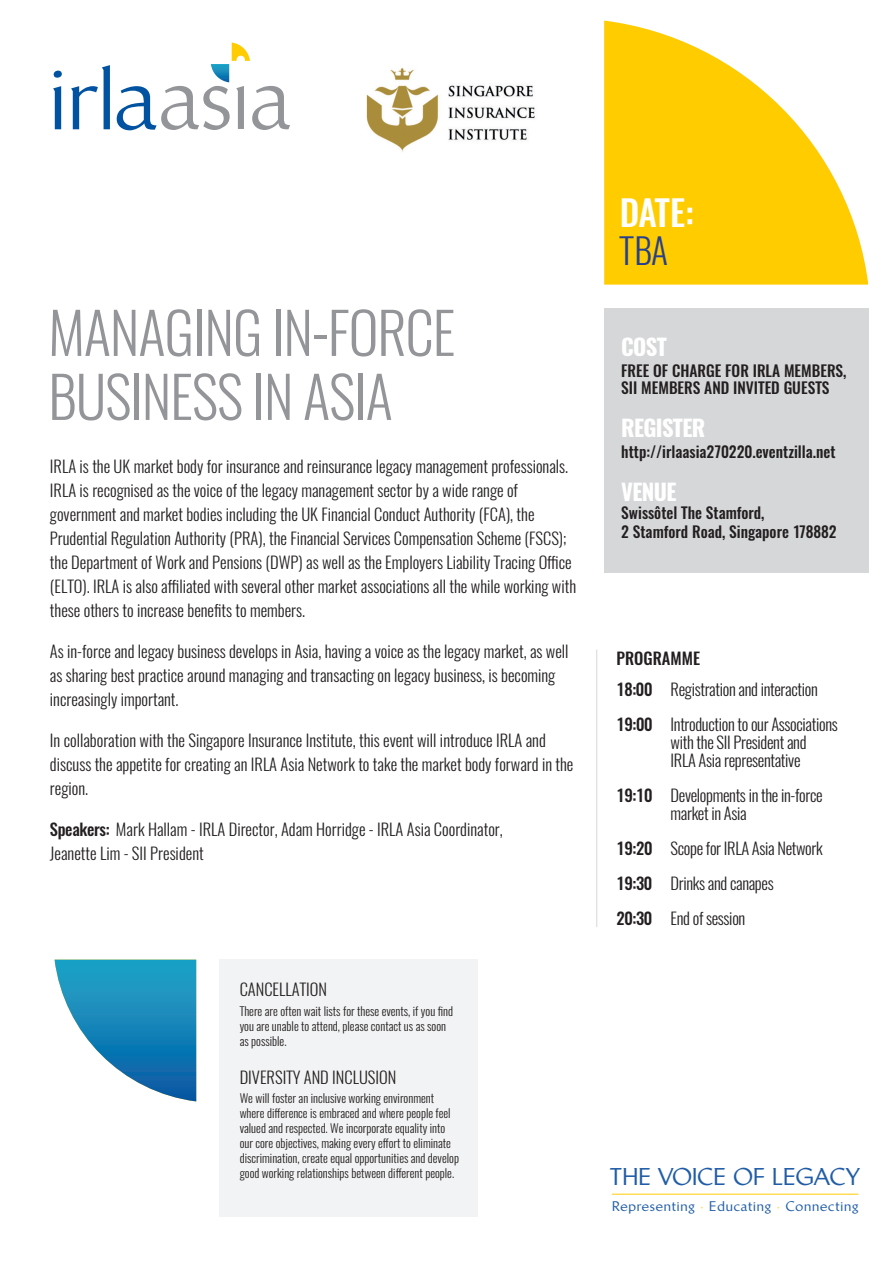
<style>
.page{position:relative;width:893px;height:1263px;background:#fff}
.page>*{position:absolute;margin:0;border:0;box-sizing:border-box;transform-origin:0 0}
.t1{font:300 57px/64.1px "Oswald";letter-spacing:-.02em;color:#939598}
.t2{font:500 35.4px/37.5px "Oswald";color:#fff}
.t3{font:500 23.25px "Linotype Brewery";letter-spacing:.01em;color:#215da7}
.t4{font:700 22.65px "Oswald";letter-spacing:-.03em;color:#fff}
.t5{font:300 16.5px/24px "Oswald";color:#231f20}
.t6{font:300 16.5px/18px "Oswald";letter-spacing:-.02em;color:#231f20}
.t7{font:500 16.5px "Oswald";color:#231f20}
.t8{font:500 15.45px/17px "Oswald";color:#231f20}
.t9{font:500 13.35px "Linotype Brewery";letter-spacing:.06em;color:#215da7}
.t10{font:300 12px/15px "Oswald";color:#231f20}
.s1{font-weight:500}
.s2{font-weight:300;color:#253f8e}
.s3{color:#ffd130}
</style>
<div class="page">
<svg style="left:55px;top:960px;width:141px;height:141px"></svg>
<svg style="left:53px;top:71px;width:9px;height:58px"></svg>
<svg style="left:71px;top:65px;width:39px;height:64px"></svg>
<svg style="left:117px;top:43px;width:173px;height:87px"></svg>
<div style="left:220px;top:959px;width:258px;height:258px;background:#f2f3f4"></div>
<div style="left:604px;top:308px;width:264px;height:265px;background:#d6d7d9"></div>
<svg style="left:604px;top:21px;width:264px;height:264px;fill:#fc0"></svg>
<hr style="left:612px;top:1194px;width:246px;height:1px;background:#fc0">
<hr style="left:596px;top:649px;width:1px;height:278px;background:#d6d7d9">
<img style="left:366px;top:68px;width:169px;height:84px">
<p class="t1" style="left:48px;top:301px;width:409px">MANAGING IN-FORCE<br>BUSINESS IN ASIA</p>
<p class="t5" style="left:50px;top:454px;width:528px">IRLA is the UK market body for insurance and reinsurance legacy management professionals.<br>IRLA is recognised as the voice of the legacy management sector by a wide range of government and market bodies including the UK Financial Conduct Authority (FCA), the Prudential Regulation Authority (PRA), the Financial Services Compensation Scheme (FSCS); the Department of Work and Pensions (DWP) as well as the Employers Liability Tracing Office (ELTO). IRLA is also affiliated with several other market associations all the while working with these others to increase benefits to members.</p>
<p class="t5" style="left:50px;top:639px;width:520px">As in-force and legacy business develops in Asia, having a voice as the legacy market, as well as sharing best practice around managing and transacting on legacy business, is becoming increasingly important.</p>
<p class="t5" style="left:50px;top:728px;width:525px">In collaboration with the Singapore Insurance Institute, this event will introduce IRLA and discuss the appetite for creating an IRLA Asia Network to take the market body forward in the region.</p>
<p class="t5" style="left:50px;top:817px;width:454px"><span class="s1">Speakers:</span> Mark Hallam - IRLA Director, Adam Horridge - IRLA Asia Coordinator,<br>Jeanette Lim - SII President</p>
<p class="t5" style="left:240px;top:978px;width:89px">CANCELLATION</p>
<p class="t10" style="left:240px;top:1003px;width:215px">There are often wait lists for these events, if you find you are unable to attend, please contact us as soon as possible.</p>
<p class="t5" style="left:240px;top:1065px;width:158px">DIVERSITY AND INCLUSION</p>
<p class="t10" style="left:240px;top:1090px;width:221px">We will foster an inclusive working environment where difference is embraced and where people feel valued and respected. We incorporate equality into our core objectives, making every effort to eliminate discrimination, create equal opportunities and develop good working relationships between different people.</p>
<p class="t2" style="left:620px;top:195px;width:75px">DATE:<br><span class="s2">TBA</span></p>
<p class="t4" style="left:621px;top:331px;width:47px">COST</p>
<p class="t8" style="left:621px;top:363px;width:227px">FREE OF CHARGE FOR IRLA MEMBERS,<br>SII MEMBERS AND INVITED GUESTS</p>
<p class="t4" style="left:621px;top:412px;width:86px">REGISTER</p>
<p class="t8" style="left:621px;top:443px;width:216px">http://irlaasia270220.eventzilla.net</p>
<p class="t4" style="left:621px;top:476px;width:57px">VENUE</p>
<p class="t8" style="left:621px;top:504px;width:217px;line-height:18.6px">Swissôtel The Stamford,<br>2 Stamford Road, Singapore 178882</p>
<p class="t7" style="left:617px;top:647px;width:85px">PROGRAMME</p>
<p class="t6" style="left:617px;top:680px;width:203px"><span class="s1">18:00</span> Registration and interaction</p>
<p class="t6" style="left:671px;top:715px;width:169px;text-indent:-54px"><span class="s1">19:00</span> Introduction to our Associations with the SII President and<br>IRLA Asia representative</p>
<p class="t6" style="left:671px;top:786px;width:154px;text-indent:-54px"><span class="s1">19:10</span> Developments in the in-force market in Asia</p>
<p class="t6" style="left:617px;top:839px;width:208px"><span class="s1">19:20</span> Scope for IRLA Asia Network</p>
<p class="t6" style="left:617px;top:874px;width:159px"><span class="s1">19:30</span> Drinks and canapes</p>
<p class="t6" style="left:617px;top:910px;width:130px"><span class="s1">20:30</span> End of session</p>
<p class="t3" style="left:610px;top:1163px;width:252px">THE VOICE OF LEGACY</p>
<p class="t9" style="left:612px;top:1198px;width:248px">Representing <span class="s3">·</span> Educating <span class="s3">·</span> Connecting</p>
</div>
